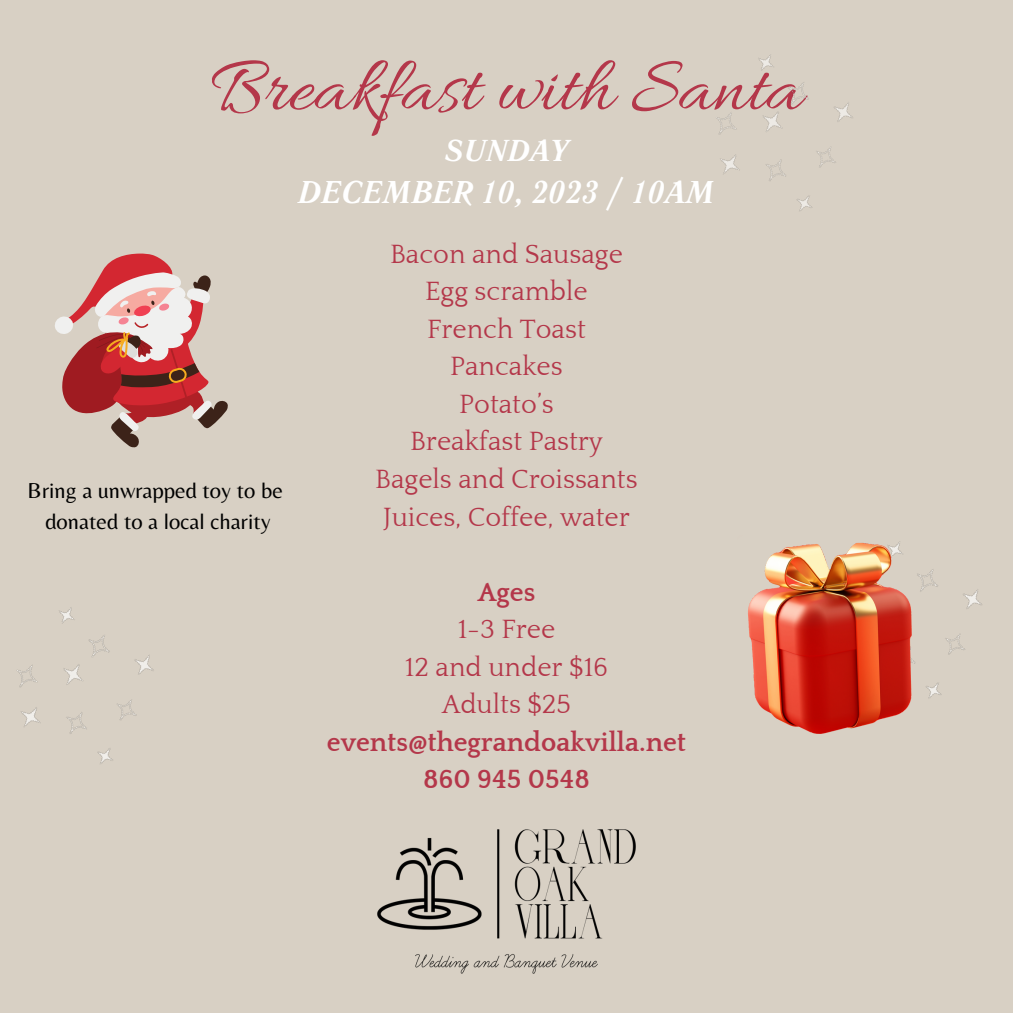
<style>
.page{position:relative;width:1013px;height:1013px;background:#fff}
.page>*{position:absolute;margin:0;border:0;box-sizing:border-box;transform-origin:0 0}
.t1{font:80px "Allura";color:#b4374a}
.t2{font:italic 700 31.25px "Literaturnaya";color:#fff}
.t3{font:italic 700 30px "Literaturnaya";color:#fff}
.t4{font:27.12px "Quattrocento";color:#b4374a}
.t5{font:700 27.12px "Quattrocento";color:#b4374a}
.t6{font:22.5px "Belleza";color:#000}
</style>
<div class="page">
<div style="left:0;top:0;width:1012px;height:1012px;background:#d8d0c4"></div>
<img style="left:911px;top:569px;width:71px;height:130px">
<img style="left:16px;top:607px;width:138px;height:157px">
<img style="left:716px;top:54px;width:137px;height:157px">
<img style="left:377px;top:829px;width:259px;height:145px">
<img style="left:748px;top:541px;width:163px;height:192px">
<svg style="left:55px;top:253px;width:173px;height:194px"></svg>
<p class="t1" style="left:211px;top:44px;width:593px">Breakfast with Santa</p>
<p class="t3" style="left:444px;top:133px;width:126px">SUNDAY</p>
<p class="t2" style="left:298px;top:174px;width:418px">DECEMBER 10, 2023 / 10AM</p>
<p class="t4" style="left:390px;top:240px;width:234px">Bacon and Sausage</p>
<p class="t4" style="left:425px;top:277px;width:164px">Egg scramble</p>
<p class="t4" style="left:427px;top:315px;width:160px">French Toast</p>
<p class="t4" style="left:450px;top:352px;width:114px">Pancakes</p>
<p class="t4" style="left:459px;top:390px;width:96px">Potato’s</p>
<p class="t4" style="left:410px;top:427px;width:194px">Breakfast Pastry</p>
<p class="t4" style="left:375px;top:465px;width:264px">Bagels and Croissants</p>
<p class="t4" style="left:383px;top:502px;width:248px">Juices, Coffee, water</p>
<p class="t6" style="left:28px;top:477px;width:257px">Bring a unwrapped toy to be</p>
<p class="t6" style="left:45px;top:508px;width:227px">donated to a local charity</p>
<p class="t5" style="left:477px;top:577px;width:59px">Ages</p>
<p class="t4" style="left:457px;top:615px;width:99px">1-3 Free</p>
<p class="t4" style="left:405px;top:652px;width:205px">12 and under $16</p>
<p class="t4" style="left:442px;top:690px;width:130px">Adults $25</p>
<p class="t5" style="left:327px;top:727px;width:360px">events@thegrandoakvilla.net</p>
<p class="t5" style="left:423px;top:765px;width:168px">860 945 0548</p>
</div>
